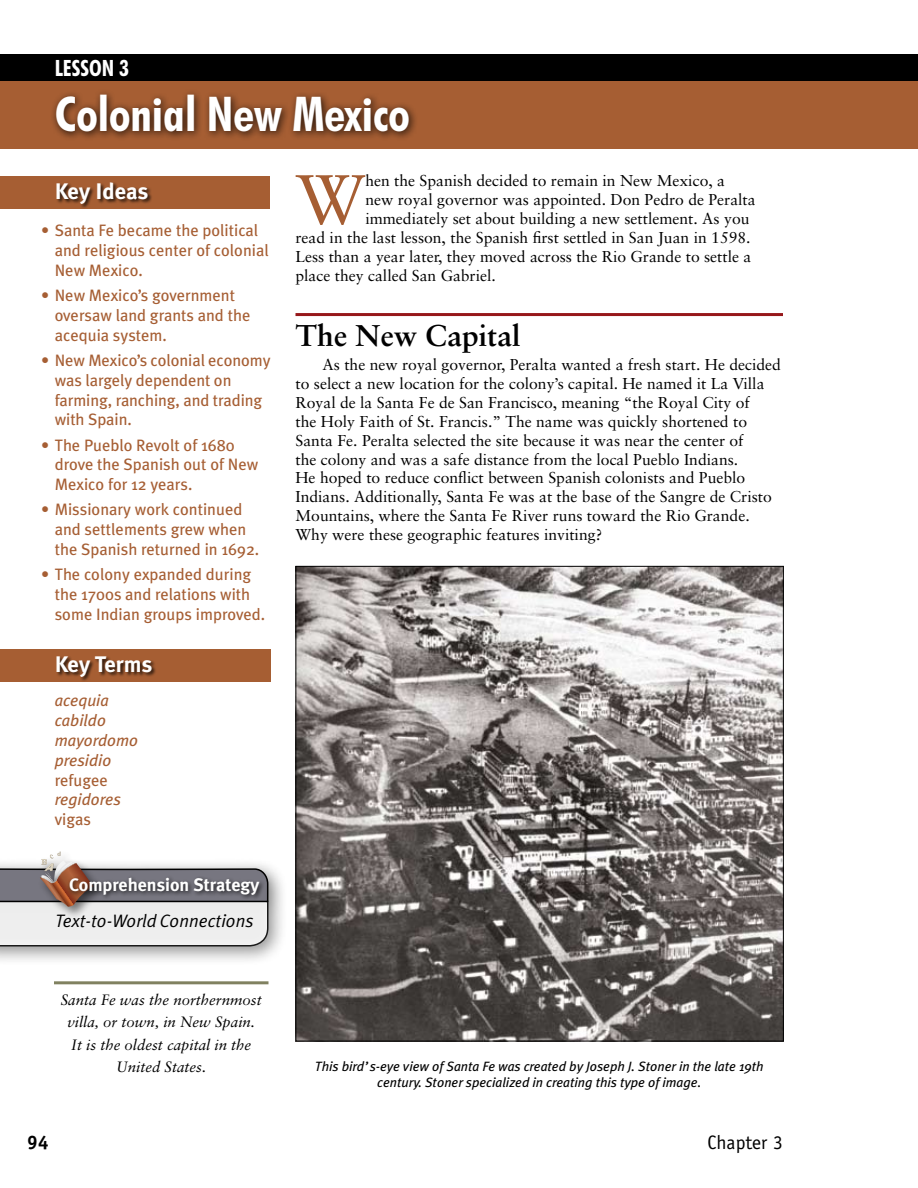
<style>
.page{position:relative;width:918px;height:1188px;background:#fff}
.page>*{position:absolute;margin:0;border:0;box-sizing:border-box;transform-origin:0 0}
.t1{font:69.9px "Sabon";color:#a65e33}
.t2{font:700 condensed 48px "Futura BT";color:#fff}
.t3{font:700 30px "Sabon";color:#000}
.t4{font:700 22.5px "Meta Plus";color:#fff}
.t5{font:700 condensed 22.5px "Futura BT";color:#fff}
.t6{font:19.5px "Officina Sans";color:#000}
.t7{font:700 19.5px "Officina Sans";color:#000}
.t8{font:italic 18px "Meta Plus Normal";color:#000}
.t9{font:700 18px "Meta Plus";color:#fff}
.t10{font:16.5px/19.8px "Meta Plus";color:#a65e33}
.t11{font:italic 16.5px/19.8px "Meta Plus";color:#a65e33}
.t12{font:15.75px/18.9px "Sabon";color:#000}
.t13{font:italic 15px/22.5px "Sabon";color:#000;text-align:center}
.t14{font:italic 13.5px/16.2px "Meta Plus";color:#000;text-align:center}
</style>
<div class="page">
<img style="left:298px;top:568px;width:484px;height:471px">
<div style="left:0;top:649px;width:271px;height:32px;background:#a65e33"></div>
<div style="left:0;top:176px;width:270px;height:32px;background:#a65e33"></div>
<div style="left:56px;top:181px;width:147px;height:50px;background:#000;opacity:.75"></div>
<div style="left:56px;top:656px;width:147px;height:50px;background:#000;opacity:.75"></div>
<div style="left:0;top:55px;width:918px;height:93px;background:#a65e33"></div>
<div style="left:0;top:54px;width:918px;height:27px;background:#000"></div>
<div style="left:50px;top:89px;width:638px;height:82px;background:#000;opacity:.75"></div>
<hr style="left:296px;top:313px;width:487px;height:3px;background:#96171a">
<hr style="left:54px;top:981px;width:214px;height:3px;background:#808160">
<div style="left:0;top:857px;width:295px;height:117px;background:#000;opacity:.5"></div>
<svg style="left:0;top:851px;width:269px;height:96px"></svg>
<div style="left:67px;top:875px;width:229px;height:49px;background:#000;opacity:.75"></div>
<h3 class="t5" style="left:55px;top:54px;width:76px">LESSON 3</h3>
<h2 class="t2" style="left:55px;top:85px;width:357px">Colonial New Mexico</h2>
<h3 class="t4" style="left:55px;top:178px;width:95px">Key Ideas</h3>
<p class="t10" style="left:55px;top:221px;width:216px;text-indent:-13px">• Santa Fe became the political and religious center of colonial<br>New Mexico.</p>
<p class="t10" style="left:55px;top:285px;width:197px;text-indent:-13px">• New Mexico’s government oversaw land grants and the acequia system.</p>
<p class="t10" style="left:55px;top:350px;width:217px;text-indent:-13px">• New Mexico’s colonial economy was largely dependent on farming, ranching, and trading with Spain.</p>
<p class="t10" style="left:55px;top:435px;width:205px;text-indent:-13px">• The Pueblo Revolt of 1680 drove the Spanish out of New<br>Mexico for 12 years.</p>
<p class="t10" style="left:55px;top:500px;width:206px;text-indent:-13px">• Missionary work continued and settlements grew when the Spanish returned in 1692.</p>
<p class="t10" style="left:55px;top:564px;width:212px;text-indent:-13px">• The colony expanded during the 1700s and relations with some Indian groups improved.</p>
<h3 class="t4" style="left:55px;top:651px;width:99px">Key Terms</h3>
<p class="t11" style="left:55px;top:691px;width:85px">acequia cabildo mayordomo presidio</p>
<p class="t10" style="left:55px;top:770px;width:55px">refugee</p>
<p class="t11" style="left:55px;top:790px;width:68px">regidores</p>
<p class="t10" style="left:55px;top:809px;width:38px">vigas</p>
<p class="t9" style="left:69px;top:874px;width:192px">Comprehension Strategy</p>
<p class="t8" style="left:55px;top:911px;width:200px">Text-to-World Connections</p>
<h1 class="t1" style="left:296px;top:158px;width:71px">W</h1>
<p class="t12" style="left:365px;top:171px;width:361px">hen the Spanish decided to remain in New Mexico, a</p>
<p class="t12" style="left:365px;top:190px;width:392px">new royal governor was appointed. Don Pedro de Peralta</p>
<p class="t12" style="left:365px;top:209px;width:386px">immediately set about building a new settlement. As you</p>
<p class="t12" style="left:296px;top:228px;width:457px">read in the last lesson, the Spanish first settled in San Juan in 1598.</p>
<p class="t12" style="left:296px;top:247px;width:457px">Less than a year later, they moved across the Rio Grande to settle a</p>
<p class="t12" style="left:296px;top:266px;width:202px">place they called San Gabriel.</p>
<h3 class="t3" style="left:296px;top:317px;width:226px">The New Capital</h3>
<p class="t12" style="left:296px;top:355px;width:487px;text-indent:27px">As the new royal governor, Peralta wanted a fresh start. He decided to select a new location for the colony’s capital. He named it La Villa Royal de la Santa Fe de San Francisco, meaning “the Royal City of<br>the Holy Faith of St. Francis.” The name was quickly shortened to Santa Fe. Peralta selected the site because it was near the center of<br>the colony and was a safe distance from the local Pueblo Indians.<br>He hoped to reduce conflict between Spanish colonists and Pueblo Indians. Additionally, Santa Fe was at the base of the Sangre de Cristo Mountains, where the Santa Fe River runs toward the Rio Grande.<br>Why were these geographic features inviting?</p>
<p class="t13" style="left:61px;top:988px;width:202px">Santa Fe was the northernmost villa, or town, in New Spain.<br>It is the oldest capital in the<br>United States.</p>
<p class="t14" style="left:315px;top:1058px;width:450px">This bird’s-eye view of Santa Fe was created by Joseph J. Stoner in the late 19th century. Stoner specialized in creating this type of image.</p>
<p class="t7" style="left:27px;top:1131px;width:23px">94</p>
<p class="t6" style="left:708px;top:1131px;width:77px">Chapter 3</p>
</div>
